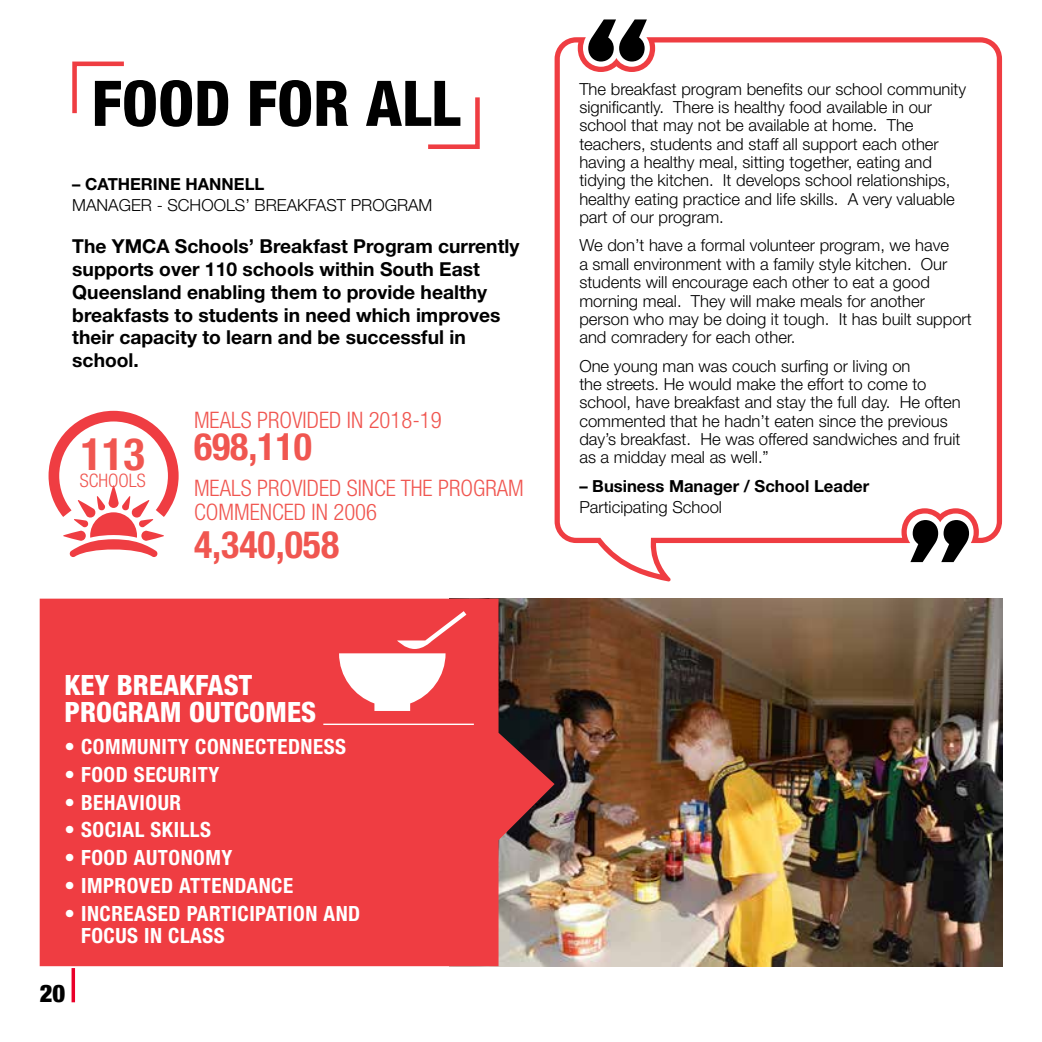
<style>
.page{position:relative;width:1042px;height:1042px;background:#fff}
.page>*{position:absolute;margin:0;border:0;box-sizing:border-box;transform-origin:0 0}
.t1{font:800 condensed 63px "Helvetica Neue LT Std";color:#000}
.t2{font:700 condensed 44.62px "Helvetica Neue LT Std";color:#f05650}
.t3{font:700 condensed 37.8px "Helvetica Neue LT Std";color:#f05650}
.t4{font:800 condensed 28px/26.2px "Helvetica Neue LT Std";color:#fff}
.t5{font:900 condensed 24.5px "Helvetica Neue";color:#000}
.t6{font:300 condensed 22.75px/24.5px "Helvetica Neue LT Std";color:#f05650}
.t7{font:700 condensed 21px/22.8px "Helvetica Neue LT Std";letter-spacing:.025em;color:#fff}
.t8{font:700 19.25px/22.8px "Helvetica Neue LT Std";color:#000}
.t9{font:300 condensed 18.55px "Helvetica Neue LT Std";color:#f05650}
.t10{font:300 16.62px/18.4px "Helvetica Neue LT Std";color:#000}
.t11{font:700 16.62px "Helvetica Neue LT Std";color:#000}
</style>
<div class="page">
<hr style="left:72px;top:968px;width:3px;height:34px;background:#ea0029">
<img style="left:554px;top:598px;width:448px;height:368px">
<svg style="left:72px;top:61px;width:52px;height:53px"></svg>
<svg style="left:428px;top:97px;width:52px;height:52px"></svg>
<svg style="left:40px;top:598px;width:514px;height:368px;background:#e24044"></svg>
<svg style="left:592px;top:19px;width:55px;height:18px"></svg>
<svg style="left:554px;top:37px;width:448px;height:544px;fill:#ef3d42"></svg>
<svg style="left:560px;top:42px;width:437px;height:532px"></svg>
<hr style="left:323px;top:723px;width:151px;height:2px;background:#fff">
<svg style="left:48px;top:410px;width:131px;height:147px"></svg>
<svg style="left:339px;top:611px;width:127px;height:100px"></svg>
<h1 class="t1" style="left:92px;top:64px;width:370px">FOOD FOR ALL</h1>
<p class="t11" style="left:72px;top:174px;width:194px">– CATHERINE HANNELL</p>
<p class="t10" style="left:72px;top:195px;width:362px">MANAGER - SCHOOLS’ BREAKFAST PROGRAM</p>
<p class="t8" style="left:72px;top:235px;width:449px">The YMCA Schools’ Breakfast Program currently supports over 110 schools within South East Queensland enabling them to provide healthy breakfasts to students in need which improves their capacity to learn and be successful in school.</p>
<h2 class="t2" style="left:81px;top:427px;width:66px">113</h2>
<p class="t9" style="left:80px;top:470px;width:67px">SCHOOLS</p>
<h3 class="t6" style="left:194px;top:408px;width:249px">MEALS PROVIDED IN 2018-19</h3>
<h3 class="t3" style="left:194px;top:423px;width:119px">698,110</h3>
<h3 class="t6" style="left:194px;top:475px;width:331px">MEALS PROVIDED SINCE THE PROGRAM<br>COMMENCED IN 2006</h3>
<h3 class="t3" style="left:194px;top:522px;width:147px">4,340,058</h3>
<h3 class="t4" style="left:64px;top:672px;width:253px">KEY BREAKFAST<br>PROGRAM OUTCOMES</h3>
<p class="t7" style="left:64px;top:735px;width:283px">• COMMUNITY CONNECTEDNESS</p>
<p class="t7" style="left:64px;top:763px;width:156px">• FOOD SECURITY</p>
<p class="t7" style="left:64px;top:790px;width:118px">• BEHAVIOUR</p>
<p class="t7" style="left:64px;top:818px;width:148px">• SOCIAL SKILLS</p>
<p class="t7" style="left:64px;top:846px;width:169px">• FOOD AUTONOMY</p>
<p class="t7" style="left:64px;top:873px;width:230px">• IMPROVED ATTENDANCE</p>
<p class="t7" style="left:81px;top:901px;width:281px;text-indent:-17px">• INCREASED PARTICIPATION AND<br>FOCUS IN CLASS</p>
<h3 class="t5" style="left:40px;top:973px;width:27px">20</h3>
<p class="t10" style="left:579px;top:79px;width:388px">The breakfast program benefits our school community significantly. There is healthy food available in our school that may not be available at home. The teachers, students and staff all support each other having a healthy meal, sitting together, eating and tidying the kitchen. It develops school relationships, healthy eating practice and life skills. A very valuable part of our program.</p>
<p class="t10" style="left:579px;top:236px;width:394px">We don’t have a formal volunteer program, we have<br>a small environment with a family style kitchen. Our students will encourage each other to eat a good morning meal. They will make meals for another person who may be doing it tough. It has built support and comradery for each other.</p>
<p class="t10" style="left:579px;top:356px;width:383px">One young man was couch surfing or living on<br>the streets. He would make the effort to come to school, have breakfast and stay the full day. He often commented that he hadn’t eaten since the previous day’s breakfast. He was offered sandwiches and fruit as a midday meal as well.”</p>
<p class="t11" style="left:579px;top:475px;width:291px">– Business Manager / School Leader</p>
<p class="t10" style="left:579px;top:497px;width:144px">Participating School</p>
</div>
